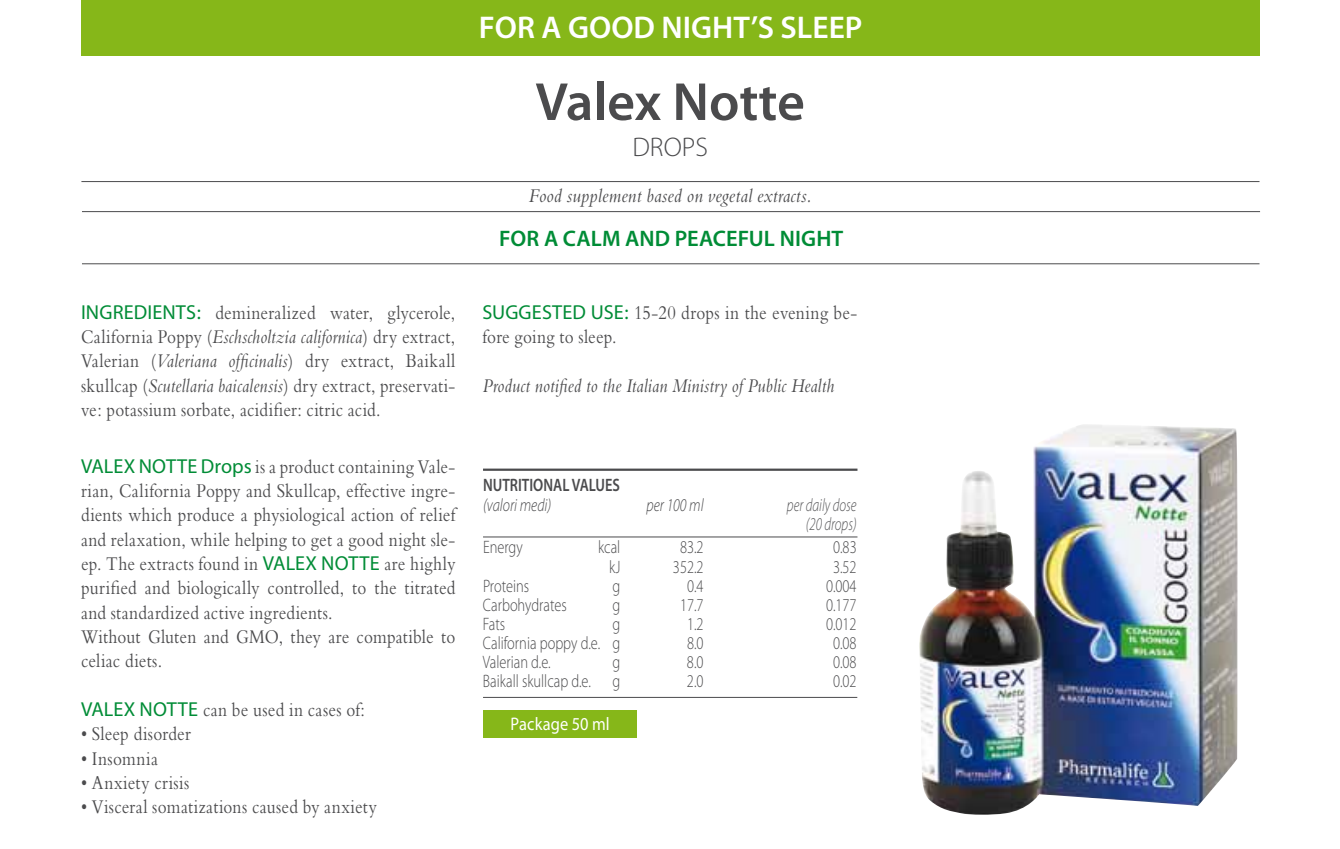
<style>
.page{position:relative;width:1340px;height:849px;background:#fff}
.page>*{position:absolute;margin:0;border:0;box-sizing:border-box;transform-origin:0 0}
.t1{font:600 54px "Myriad Pro";color:#4b4b4d}
.t2{font:600 31.5px "Myriad Pro";color:#fff}
.t3{font:300 27px "Myriad Pro";color:#4b4b4d}
.t4{font:600 22.5px "Myriad Pro";letter-spacing:.005em;color:#008c36}
.t5{font:20.25px/24.3px "Bembo";letter-spacing:.015em;color:#4b4b4d;scale:.85 1}
.t6{font:italic 20.25px "Bembo";letter-spacing:.01em;color:#4b4b4d;scale:.85 1}
.t7{font:italic 20.25px "Bembo";letter-spacing:.01em;color:#4b4b4d;scale:.9 1}
.t8{font:18.22px "Myriad";letter-spacing:.01em;color:#fff;scale:.9 1}
.t9{font:300 18px "Myriad Pro";color:#4b4b4d;scale:.8 1}
.t10{font:italic 300 18px/19.1px "Myriad Pro";color:#58585a;text-align:right;scale:.75 1}
.t11{font:italic 300 18px "Myriad Pro";color:#4b4b4d;scale:.8 1}
.t12{font:600 18px "Myriad Pro";color:#4b4b4d;scale:.8 1}
.s1{font-family:"Myriad";color:#008c36}
.s2{font-style:italic}
</style>
<div class="page">
<hr style="left:483px;top:696px;width:374px;height:1px;background:#4b4b4d">
<div style="left:81px;top:0;width:1178px;height:55px;background:#86b719"></div>
<hr style="left:81px;top:181px;width:1178px;height:1px;background:#4b4b4d">
<hr style="left:82px;top:263px;width:1177px;height:1px;background:#4b4b4d">
<hr style="left:82px;top:211px;width:1177px;height:1px;background:#4b4b4d">
<hr style="left:483px;top:536px;width:374px;height:1px;background:#4b4b4d">
<hr style="left:483px;top:468px;width:374px;height:2px;background:#4b4b4d">
<div style="left:483px;top:710px;width:154px;height:27px;background:#86b719"></div>
<img style="left:919px;top:424px;width:319px;height:391px">
<h2 class="t2" style="left:479px;top:7px;width:385px">FOR A GOOD NIGHT’S SLEEP</h2>
<h1 class="t1" style="left:535px;top:67px;width:271px">Valex Notte</h1>
<h3 class="t3" style="left:632px;top:132px;width:77px">DROPS</h3>
<p class="t7" style="left:528px;top:184px;width:316px">Food supplement based on vegetal extracts.</p>
<p class="t4" style="left:499px;top:224px;width:345px">FOR A CALM AND PEACEFUL NIGHT</p>
<p class="t5" style="left:81px;top:300px;width:442px;text-align:justify"><span class="s1">INGREDIENTS:</span> demineralized water, glycerole, California Poppy (<span class="s2">Eschscholtzia californica</span>) dry extract, Valerian (<span class="s2">Valeriana officinalis</span>) dry extract, Baikall skullcap (<span class="s2">Scutellaria baicalensis</span>) dry extract, preservati&shy;ve: potassium sorbate, acidifier: citric acid.</p>
<p class="t5" style="left:81px;top:453px;width:442px"><span class="s1">VALEX NOTTE Drops</span> is a product containing Vale&shy;rian, California Poppy and Skullcap, effective ingre&shy;dients which produce a physiological action of relief and relaxation, while helping to get a good night sle&shy;ep. The extracts found in <span class="s1">VALEX NOTTE</span> are highly purified and biologically controlled, to the titrated and standardized active ingredients.<br>Without Gluten and GMO, they are compatible to celiac diets.</p>
<p class="t5" style="left:81px;top:696px;width:336px"><span class="s1">VALEX NOTTE</span> can be used in cases of:</p>
<p class="t5" style="left:81px;top:721px;width:131px">• Sleep disorder</p>
<p class="t5" style="left:81px;top:745px;width:92px">• Insomnia</p>
<p class="t5" style="left:81px;top:769px;width:129px">• Anxiety crisis</p>
<p class="t5" style="left:81px;top:794px;width:349px">• Visceral somatizations caused by anxiety</p>
<p class="t5" style="left:482px;top:300px;width:442px"><span class="s1">SUGGESTED USE:</span> 15-20 drops in the evening be&shy;fore going to sleep.</p>
<p class="t6" style="left:482px;top:373px;width:415px">Product notified to the Italian Ministry of Public Health</p>
<p class="t12" style="left:483px;top:474px;width:173px">NUTRITIONAL VALUES</p>
<p class="t11" style="left:483px;top:495px;width:87px">(valori medi)</p>
<p class="t11" style="left:646px;top:495px;width:73px">per 100 ml</p>
<p class="t10" style="left:787px;top:495px;width:95px">per daily dose (20 drops)</p>
<p class="t9" style="left:483px;top:537px;width:51px">Energy</p>
<p class="t9" style="left:598px;top:537px;width:29px">kcal</p>
<p class="t9" style="left:680px;top:537px;width:31px">83.2</p>
<p class="t9" style="left:833px;top:537px;width:31px">0.83</p>
<p class="t9" style="left:609px;top:556px;width:15px">kJ</p>
<p class="t9" style="left:673px;top:556px;width:40px">352.2</p>
<p class="t9" style="left:833px;top:556px;width:31px">3.52</p>
<p class="t9" style="left:483px;top:575px;width:59px">Proteins</p>
<p class="t9" style="left:612px;top:575px;width:11px">g</p>
<p class="t9" style="left:687px;top:575px;width:22px">0.4</p>
<p class="t9" style="left:826px;top:575px;width:40px">0.004</p>
<p class="t9" style="left:483px;top:594px;width:106px">Carbohydrates</p>
<p class="t9" style="left:612px;top:594px;width:11px">g</p>
<p class="t9" style="left:680px;top:594px;width:31px">17.7</p>
<p class="t9" style="left:826px;top:594px;width:40px">0.177</p>
<p class="t9" style="left:483px;top:613px;width:29px">Fats</p>
<p class="t9" style="left:612px;top:613px;width:11px">g</p>
<p class="t9" style="left:687px;top:613px;width:22px">1.2</p>
<p class="t9" style="left:826px;top:613px;width:40px">0.012</p>
<p class="t9" style="left:483px;top:633px;width:173px">California poppy d.e. g</p>
<p class="t9" style="left:687px;top:633px;width:22px">8.0</p>
<p class="t9" style="left:833px;top:633px;width:31px">0.08</p>
<p class="t9" style="left:483px;top:652px;width:86px">Valerian d.e.</p>
<p class="t9" style="left:612px;top:652px;width:11px">g</p>
<p class="t9" style="left:687px;top:652px;width:22px">8.0</p>
<p class="t9" style="left:833px;top:652px;width:31px">0.08</p>
<p class="t9" style="left:483px;top:671px;width:173px">Baikall skullcap d.e. g</p>
<p class="t9" style="left:687px;top:671px;width:22px">2.0</p>
<p class="t9" style="left:833px;top:671px;width:31px">0.02</p>
<p class="t8" style="left:510px;top:714px;width:112px">Package 50 ml</p>
</div>
